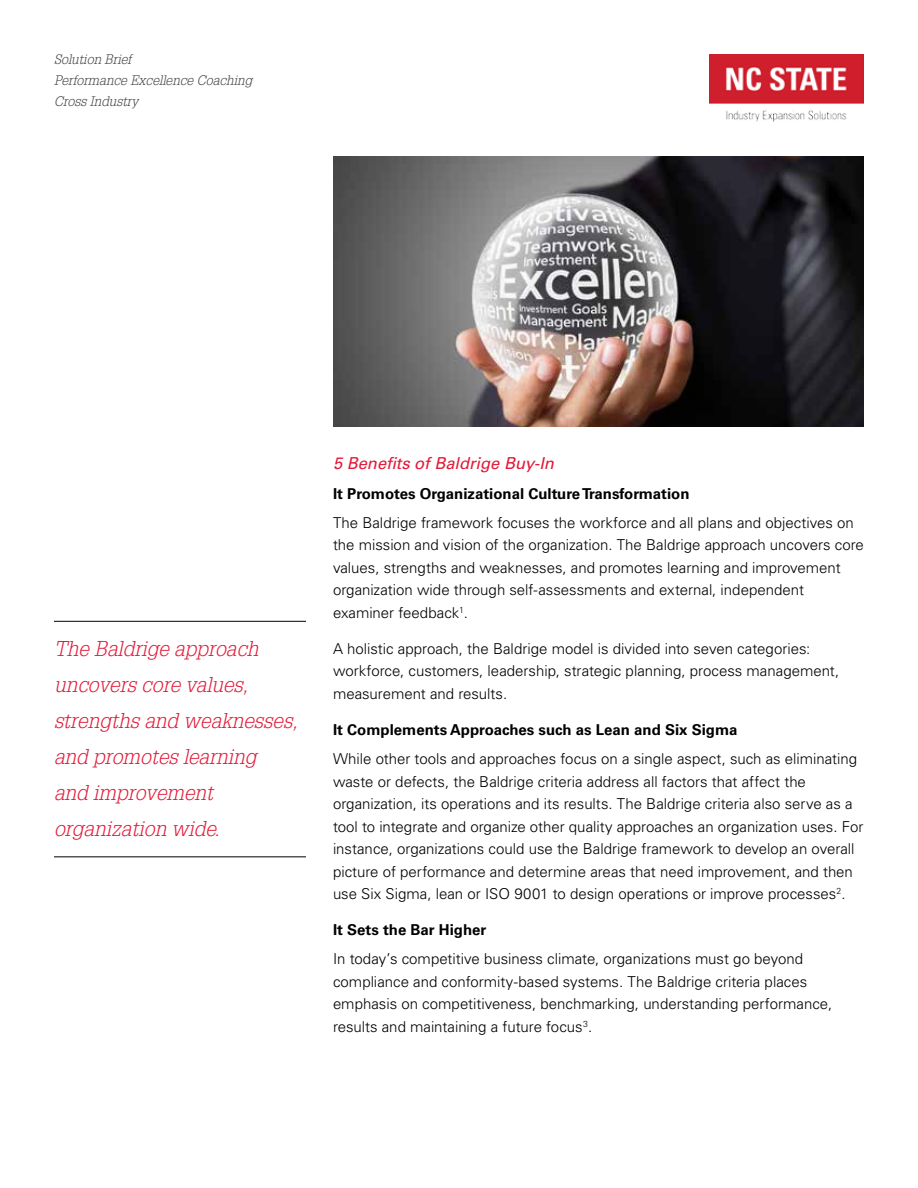
<style>
.page{position:relative;width:918px;height:1188px;background:#fff}
.page>*{position:absolute;margin:0;border:0;box-sizing:border-box;transform-origin:0 0}
.t1{font:italic 300 21px/36px "Glypha LT Std";color:#e31837}
.t2{font:italic 16.5px "Univers LT Std";color:#e31837}
.t3{font:300 15px/22.5px "Univers LT Std";color:#000}
.t4{font:700 15px "Univers LT Std";color:#000}
.t5{font:italic 300 13.5px/21px "Glypha LT Std";color:#414042}
</style>
<div class="page">
<hr style="left:54px;top:621px;width:252px;height:1px;background:#000">
<hr style="left:54px;top:857px;width:252px;height:1px;background:#000">
<img style="left:333px;top:157px;width:531px;height:270px">
<img style="left:710px;top:54px;width:154px;height:68px">
<p class="t5" style="left:54px;top:49px;width:200px">Solution Brief<br>Performance Excellence Coaching<br>Cross Industry</p>
<h1 class="t1" style="left:54px;top:632px;width:245px">The Baldrige approach uncovers core values, strengths and weaknesses, and promotes learning<br>and improvement organization wide.</h1>
<p class="t2" style="left:333px;top:454px;width:223px">5 Benefits of Baldrige Buy-In</p>
<p class="t4" style="left:333px;top:485px;width:358px">It Promotes Organizational Culture Transformation</p>
<p class="t3" style="left:333px;top:511px;width:532px">The Baldrige framework focuses the workforce and all plans and objectives on the mission and vision of the organization. The Baldrige approach uncovers core values, strengths and weaknesses, and promotes learning and improvement organization wide through self-assessments and external, independent examiner feedback<sup>1</sup>.</p>
<p class="t3" style="left:333px;top:637px;width:508px">A holistic approach, the Baldrige model is divided into seven categories: workforce, customers, leadership, strategic planning, process management, measurement and results.</p>
<p class="t4" style="left:333px;top:721px;width:406px">It Complements Approaches such as Lean and Six Sigma</p>
<p class="t3" style="left:333px;top:748px;width:532px">While other tools and approaches focus on a single aspect, such as eliminating waste or defects, the Baldrige criteria address all factors that affect the organization, its operations and its results. The Baldrige criteria also serve as a tool to integrate and organize other quality approaches an organization uses. For instance, organizations could use the Baldrige framework to develop an overall picture of performance and determine areas that need improvement, and then use Six Sigma, lean or ISO 9001 to design operations or improve processes<sup>2</sup>.</p>
<p class="t4" style="left:333px;top:921px;width:155px">It Sets the Bar Higher</p>
<p class="t3" style="left:333px;top:948px;width:501px">In today’s competitive business climate, organizations must go beyond compliance and conformity-based systems. The Baldrige criteria places emphasis on competitiveness, benchmarking, understanding performance, results and maintaining a future focus<sup>3</sup>.</p>
</div>
